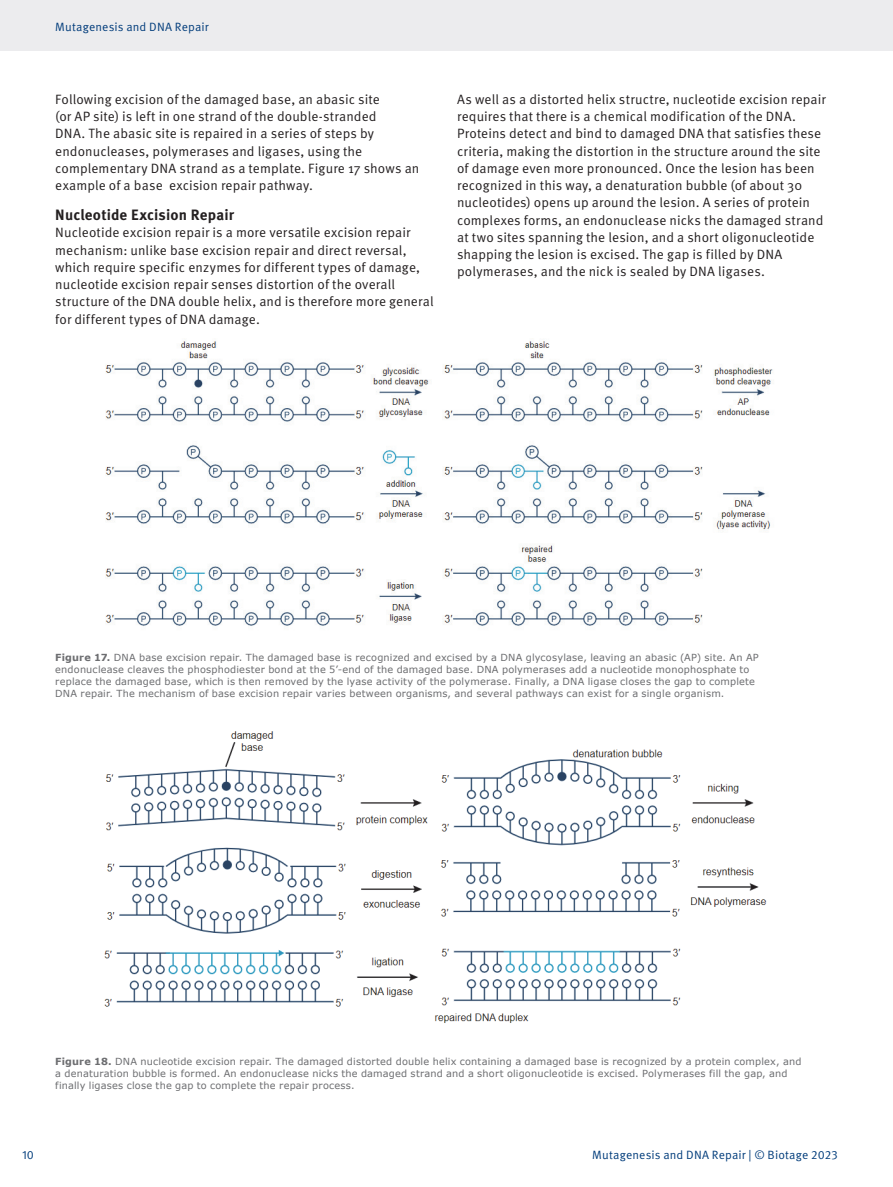
<style>
.page{position:relative;width:893px;height:1187px;background:#fff}
.page>*{position:absolute;margin:0;border:0;box-sizing:border-box;transform-origin:0 0}
.t1{font:700 15px "Meta OT";letter-spacing:.01em;color:#231f20}
.t2{font:13.5px/17.2px "Meta OT Norm";letter-spacing:.005em;color:#231f20}
.t3{font:12px "Meta OT Norm";letter-spacing:.015em;color:#013c7b}
.t4{font:9.75px/12px "Verdana";letter-spacing:.02em;color:#6c6d70}
.s1{font-weight:700}
</style>
<div class="page">
<div style="left:0;top:0;width:893px;height:51px;background:#ececee"></div>
<img style="left:105px;top:341px;width:668px;height:285px">
<img style="left:104px;top:731px;width:663px;height:292px">
<p class="t3" style="left:55px;top:20px;width:155px">Mutagenesis and DNA Repair</p>
<p class="t2" style="left:55px;top:91px;width:366px">Following excision of the damaged base, an abasic site<br>(or AP site) is left in one strand of the double-stranded<br>DNA. The abasic site is repaired in a series of steps by endonucleases, polymerases and ligases, using the complementary DNA strand as a template. Figure 17 shows an example of a base excision repair pathway.</p>
<p class="t1" style="left:55px;top:206px;width:180px">Nucleotide Excision Repair</p>
<p class="t2" style="left:55px;top:224px;width:380px">Nucleotide excision repair is a more versatile excision repair mechanism: unlike base excision repair and direct reversal, which require specific enzymes for different types of damage, nucleotide excision repair senses distortion of the overall structure of the DNA double helix, and is therefore more general for different types of DNA damage.</p>
<p class="t2" style="left:457px;top:91px;width:370px">As well as a distorted helix structre, nucleotide excision repair requires that there is a chemical modification of the DNA.<br>Proteins detect and bind to damaged DNA that satisfies these criteria, making the distortion in the structure around the site of damage even more pronounced. Once the lesion has been recognized in this way, a denaturation bubble (of about 30 nucleotides) opens up around the lesion. A series of protein complexes forms, an endonuclease nicks the damaged strand at two sites spanning the lesion, and a short oligonucleotide shapping the lesion is excised. The gap is filled by DNA polymerases, and the nick is sealed by DNA ligases.</p>
<p class="t4" style="left:55px;top:651px;width:705px"><span class="s1">Figure 17.</span> DNA base excision repair. The damaged base is recognized and excised by a DNA glycosylase, leaving an abasic (AP) site. An AP endonuclease cleaves the phosphodiester bond at the 5’-end of the damaged base. DNA polymerases add a nucleotide monophosphate to replace the damaged base, which is then removed by the lyase activity of the polymerase. Finally, a DNA ligase closes the gap to complete DNA repair. The mechanism of base excision repair varies between organisms, and several pathways can exist for a single organism.</p>
<p class="t4" style="left:55px;top:1055px;width:748px"><span class="s1">Figure 18.</span> DNA nucleotide excision repair. The damaged distorted double helix containing a damaged base is recognized by a protein complex, and a denaturation bubble is formed. An endonuclease nicks the damaged strand and a short oligonucleotide is excised. Polymerases fill the gap, and finally ligases close the gap to complete the repair process.</p>
<p class="t3" style="left:22px;top:1148px;width:13px">10</p>
<p class="t3" style="left:592px;top:1148px;width:247px">Mutagenesis and DNA Repair | © Biotage 2023</p>
</div>
